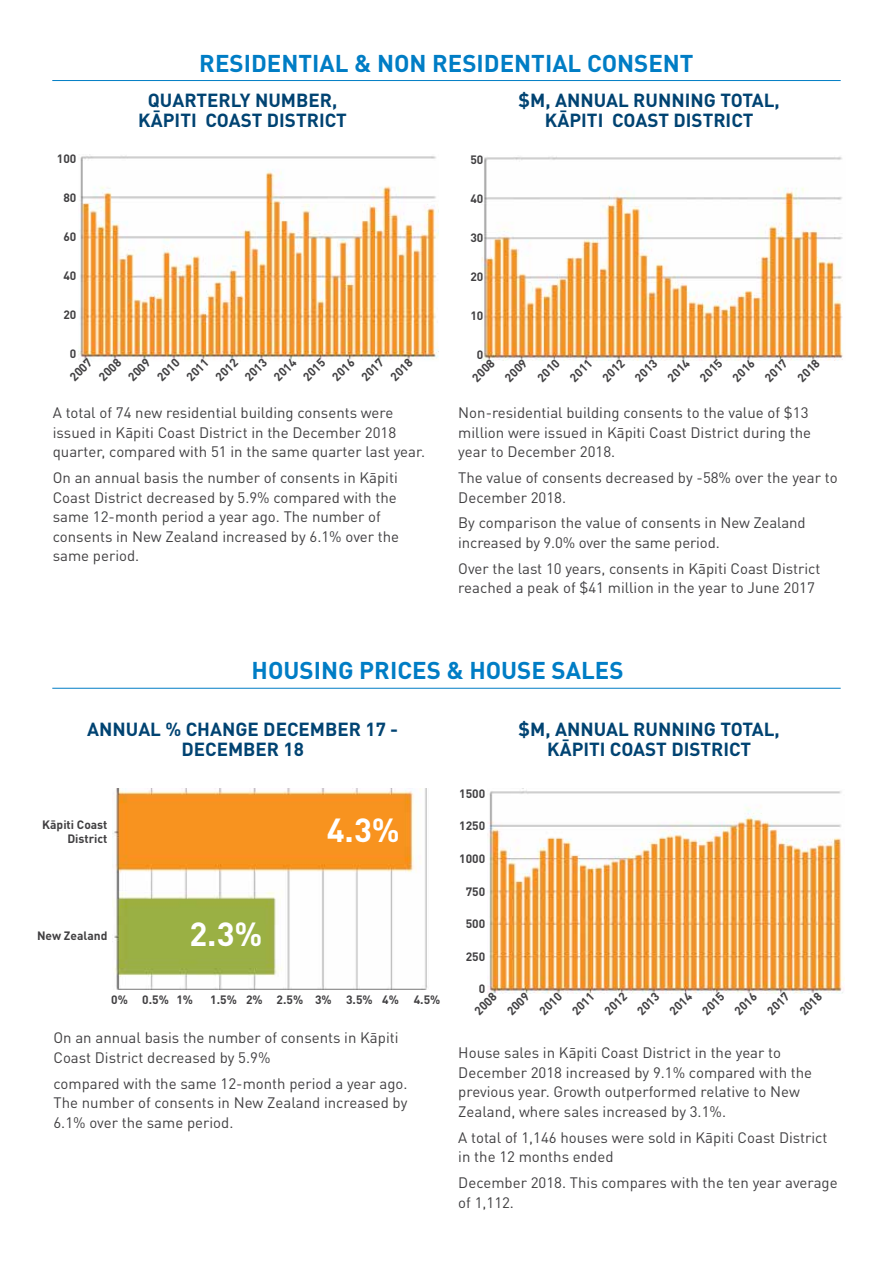
<style>
.page{position:relative;width:893px;height:1263px;background:#fff}
.page>*{position:absolute;margin:0;border:0;box-sizing:border-box;transform-origin:0 0}
.t1{font:700 33px "DIN Pro";color:#fff}
.t2{font:700 24px "DIN Pro";color:#007dc5}
.t3{font:700 18.75px/20.2px "DIN Pro";color:#004372;text-align:center}
.t4{font:15px/19.5px "DIN Pro";color:#414042}
.t5{font:700 12px/13.5px "DIN Pro";color:#414042;text-align:right}
</style>
<div class="page">
<img style="left:112px;top:788px;width:315px;height:202px">
<hr style="left:52px;top:80px;width:789px;height:1px;background:#007dc5">
<hr style="left:52px;top:688px;width:789px;height:1px;background:#007dc5">
<img style="left:78px;top:154px;width:360px;height:208px">
<img style="left:481px;top:157px;width:362px;height:203px">
<img style="left:487px;top:788px;width:357px;height:205px">
<h2 class="t2" style="left:199px;top:43px;width:496px">RESIDENTIAL &amp; NON RESIDENTIAL CONSENT</h2>
<p class="t3" style="left:138px;top:87px;width:210px">QUARTERLY NUMBER,<br>KĀPITI COAST DISTRICT</p>
<p class="t5" style="left:57px;top:151px;width:21px">100</p>
<p class="t5" style="left:63px;top:190px;width:15px">80</p>
<p class="t5" style="left:63px;top:229px;width:15px">60</p>
<p class="t5" style="left:63px;top:268px;width:15px">40</p>
<p class="t5" style="left:63px;top:307px;width:15px">20</p>
<p class="t5" style="left:70px;top:346px;width:8px">0</p>
<p class="t5" style="left:66px;top:373px;width:28px;rotate:-45deg">2007</p>
<p class="t5" style="left:95px;top:373px;width:28px;rotate:-45deg">2008</p>
<p class="t5" style="left:124px;top:373px;width:28px;rotate:-45deg">2009</p>
<p class="t5" style="left:153px;top:373px;width:28px;rotate:-45deg">2010</p>
<p class="t5" style="left:183px;top:373px;width:28px;rotate:-45deg">2011</p>
<p class="t5" style="left:212px;top:373px;width:28px;rotate:-45deg">2012</p>
<p class="t5" style="left:241px;top:373px;width:28px;rotate:-45deg">2013</p>
<p class="t5" style="left:270px;top:373px;width:28px;rotate:-45deg">2014</p>
<p class="t5" style="left:299px;top:373px;width:28px;rotate:-45deg">2015</p>
<p class="t5" style="left:328px;top:373px;width:28px;rotate:-45deg">2016</p>
<p class="t5" style="left:357px;top:373px;width:28px;rotate:-45deg">2017</p>
<p class="t5" style="left:387px;top:373px;width:28px;rotate:-45deg">2018</p>
<p class="t4" style="left:53px;top:401px;width:374px">A total of 74 new residential building consents were issued in Kāpiti Coast District in the December 2018 quarter, compared with 51 in the same quarter last year.</p>
<p class="t4" style="left:53px;top:466px;width:348px">On an annual basis the number of consents in Kāpiti Coast District decreased by 5.9% compared with the same 12-month period a year ago. The number of consents in New Zealand increased by 6.1% over the same period.</p>
<p class="t3" style="left:519px;top:87px;width:263px">$M, ANNUAL RUNNING TOTAL,<br>KĀPITI COAST DISTRICT</p>
<p class="t5" style="left:470px;top:152px;width:15px">50</p>
<p class="t5" style="left:470px;top:191px;width:15px">40</p>
<p class="t5" style="left:470px;top:230px;width:15px">30</p>
<p class="t5" style="left:470px;top:269px;width:15px">20</p>
<p class="t5" style="left:470px;top:307px;width:15px">10</p>
<p class="t5" style="left:477px;top:346px;width:8px">0</p>
<p class="t5" style="left:468px;top:374px;width:28px;rotate:-45deg">2008</p>
<p class="t5" style="left:501px;top:374px;width:28px;rotate:-45deg">2009</p>
<p class="t5" style="left:533px;top:374px;width:28px;rotate:-45deg">2010</p>
<p class="t5" style="left:566px;top:374px;width:28px;rotate:-45deg">2011</p>
<p class="t5" style="left:598px;top:374px;width:28px;rotate:-45deg">2012</p>
<p class="t5" style="left:631px;top:374px;width:28px;rotate:-45deg">2013</p>
<p class="t5" style="left:664px;top:374px;width:28px;rotate:-45deg">2014</p>
<p class="t5" style="left:696px;top:374px;width:28px;rotate:-45deg">2015</p>
<p class="t5" style="left:729px;top:374px;width:28px;rotate:-45deg">2016</p>
<p class="t5" style="left:761px;top:374px;width:28px;rotate:-45deg">2017</p>
<p class="t5" style="left:794px;top:374px;width:28px;rotate:-45deg">2018</p>
<p class="t4" style="left:458px;top:401px;width:354px">Non-residential building consents to the value of $13 million were issued in Kāpiti Coast District during the year to December 2018.</p>
<p class="t4" style="left:458px;top:466px;width:381px">The value of consents decreased by -58% over the year to<br>December 2018.</p>
<p class="t4" style="left:458px;top:512px;width:349px">By comparison the value of consents in New Zealand increased by 9.0% over the same period.</p>
<p class="t4" style="left:458px;top:557px;width:364px">Over the last 10 years, consents in Kāpiti Coast District reached a peak of $41 million in the year to June 2017</p>
<h2 class="t2" style="left:252px;top:650px;width:373px">HOUSING PRICES &amp; HOUSE SALES</h2>
<p class="t3" style="left:87px;top:716px;width:312px">ANNUAL % CHANGE DECEMBER 17 -<br>DECEMBER 18</p>
<p class="t3" style="left:519px;top:716px;width:263px">$M, ANNUAL RUNNING TOTAL,<br>KĀPITI COAST DISTRICT</p>
<p class="t5" style="left:42px;top:816px;width:67px">Kāpiti Coast<br>District</p>
<p class="t5" style="left:37px;top:927px;width:72px">New Zealand</p>
<h1 class="t1" style="left:189px;top:907px;width:75px">2.3%</h1>
<h1 class="t1" style="left:327px;top:803px;width:75px">4.3%</h1>
<p class="t5" style="left:111px;top:991px;width:83px">0% 0.5% 1%</p>
<p class="t5" style="left:210px;top:991px;width:232px">1.5% 2% 2.5% 3% 3.5% 4% 4.5%</p>
<p class="t4" style="left:53px;top:1027px;width:347px">On an annual basis the number of consents in Kāpiti<br>Coast District decreased by 5.9%</p>
<p class="t4" style="left:53px;top:1072px;width:356px;text-align:justify">compared with the same 12-month period a year ago.<br>The number of consents in New Zealand increased by 6.1% over the same period.</p>
<p class="t5" style="left:459px;top:785px;width:28px">1500</p>
<p class="t5" style="left:459px;top:818px;width:28px">1250</p>
<p class="t5" style="left:459px;top:850px;width:28px">1000</p>
<p class="t5" style="left:466px;top:883px;width:21px">750</p>
<p class="t5" style="left:466px;top:916px;width:21px">500</p>
<p class="t5" style="left:466px;top:948px;width:21px">250</p>
<p class="t5" style="left:479px;top:981px;width:8px">0</p>
<p class="t5" style="left:471px;top:1007px;width:28px;rotate:-45deg">2008</p>
<p class="t5" style="left:503px;top:1007px;width:28px;rotate:-45deg">2009</p>
<p class="t5" style="left:536px;top:1007px;width:28px;rotate:-45deg">2010</p>
<p class="t5" style="left:568px;top:1007px;width:28px;rotate:-45deg">2011</p>
<p class="t5" style="left:601px;top:1007px;width:28px;rotate:-45deg">2012</p>
<p class="t5" style="left:633px;top:1007px;width:28px;rotate:-45deg">2013</p>
<p class="t5" style="left:666px;top:1007px;width:28px;rotate:-45deg">2014</p>
<p class="t5" style="left:698px;top:1007px;width:28px;rotate:-45deg">2015</p>
<p class="t5" style="left:731px;top:1007px;width:28px;rotate:-45deg">2016</p>
<p class="t5" style="left:763px;top:1007px;width:28px;rotate:-45deg">2017</p>
<p class="t5" style="left:796px;top:1007px;width:28px;rotate:-45deg">2018</p>
<p class="t4" style="left:458px;top:1041px;width:355px">House sales in Kāpiti Coast District in the year to December 2018 increased by 9.1% compared with the previous year. Growth outperformed relative to New Zealand, where sales increased by 3.1%.</p>
<p class="t4" style="left:458px;top:1126px;width:371px">A total of 1,146 houses were sold in Kāpiti Coast District in the 12 months ended</p>
<p class="t4" style="left:458px;top:1171px;width:381px">December 2018. This compares with the ten year average of 1,112.</p>
</div>
